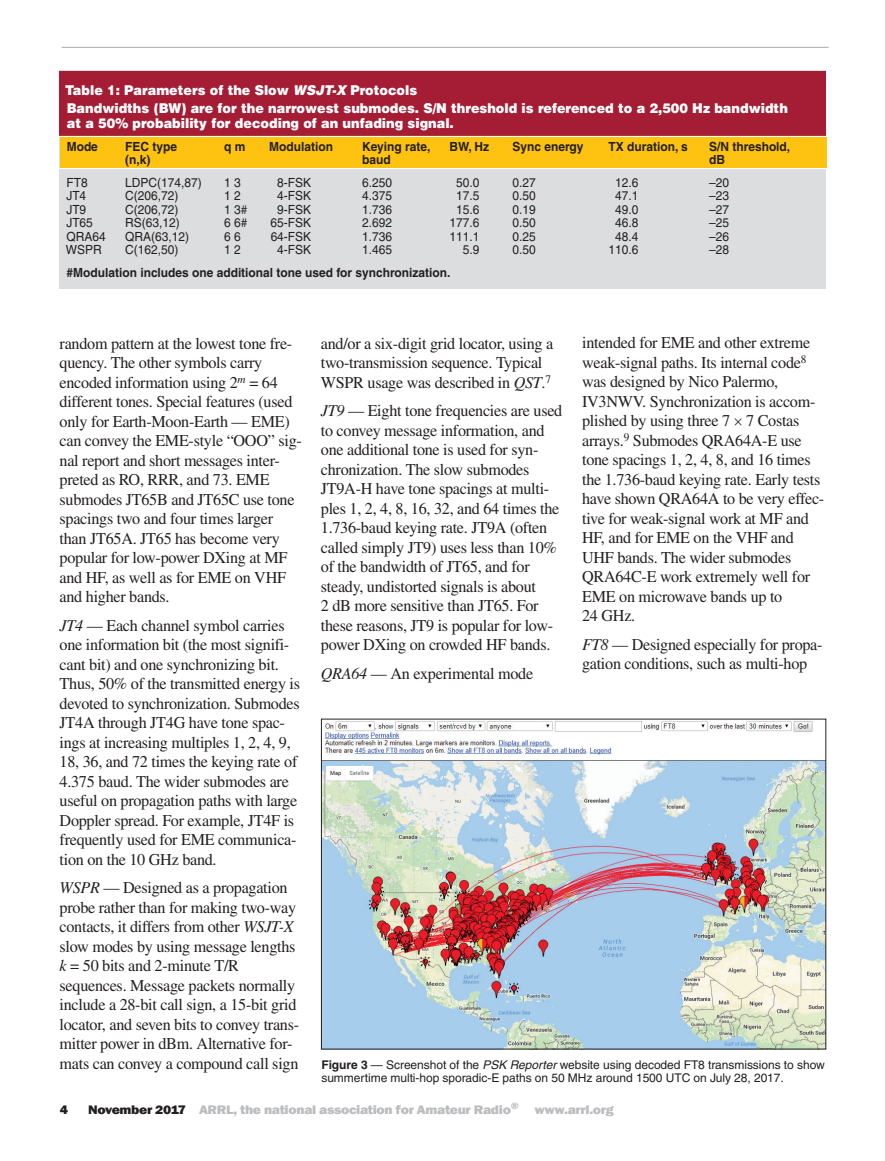
<style>
.page{position:relative;width:885px;height:1161px;background:#fff}
.page>*{position:absolute;margin:0;border:0;box-sizing:border-box;transform-origin:0 0}
.t1{font:16.5px/19.5px "Times";letter-spacing:-.02em;color:#231f20}
.t2{font:900 13.5px/18px "Helvetica";color:#fff;scale:.95 1}
.t3{font:800 12.75px "Franklin Gothic";letter-spacing:-.025em;color:#bcbdc0;scale:1.1 1}
.t4{font:800 12.75px "Franklin Gothic";color:#231f20;scale:1.1 1}
.t5{font:12.6px "Helvetica";color:#231f20;scale:.95 1}
.t6{font:700 12.6px "Helvetica";color:#231f20;scale:.95 1}
.t7{font:12px/12.8px "Helvetica";letter-spacing:-.005em;color:#231f20}
.s1{font-style:italic}
.s2{font-weight:700}
.s3{color:#231f20}
</style>
<div class="page">
<hr style="left:62px;top:47px;width:766px;height:1px;background:#a8a9ad">
<div style="left:60px;top:71px;width:765px;height:218px;background:#dcdddf"></div>
<div style="left:60px;top:71px;width:765px;height:65px;background:#a41d35"></div>
<div style="left:60px;top:137px;width:765px;height:31px;background:#fec210"></div>
<hr style="left:53px;top:136px;width:780px;height:1px;background:#fff">
<hr style="left:53px;top:168px;width:785px;height:1px;background:#fff">
<img style="left:323px;top:721px;width:500px;height:326px">
<p class="t2" style="left:65px;top:81px;width:762px">Table 1: Parameters of the Slow <span class="s1">WSJT-X</span> Protocols<br>Bandwidths (BW) are for the narrowest submodes. S/N threshold is referenced to a 2,500 Hz bandwidth</p>
<p class="t2" style="left:67px;top:114px;width:409px">at a 50% probability for decoding of an unfading signal.</p>
<p class="t6" style="left:67px;top:138px;width:34px">Mode</p>
<p class="t6" style="left:125px;top:138px;width:56px">FEC type</p>
<p class="t6" style="left:224px;top:138px;width:24px">q m</p>
<p class="t6" style="left:269px;top:138px;width:69px">Modulation</p>
<p class="t6" style="left:362px;top:138px;width:73px">Keying rate,</p>
<p class="t6" style="left:449px;top:138px;width:43px">BW, Hz</p>
<p class="t6" style="left:512px;top:138px;width:76px">Sync energy</p>
<p class="t6" style="left:608px;top:138px;width:85px">TX duration, s</p>
<p class="t6" style="left:708px;top:138px;width:87px">S/N threshold,</p>
<p class="t6" style="left:125px;top:152px;width:28px">(n,k)</p>
<p class="t6" style="left:362px;top:152px;width:32px">baud</p>
<p class="t6" style="left:709px;top:152px;width:18px">dB</p>
<p class="t5" style="left:66px;top:175px;width:24px">FT8</p>
<p class="t5" style="left:125px;top:175px;width:82px">LDPC(174,87)</p>
<p class="t5" style="left:224px;top:175px;width:19px">1 3</p>
<p class="t5" style="left:277px;top:175px;width:37px">8-FSK</p>
<p class="t5" style="left:362px;top:175px;width:33px">6.250</p>
<p class="t5" style="left:456px;top:175px;width:26px">50.0</p>
<p class="t5" style="left:512px;top:175px;width:26px">0.27</p>
<p class="t5" style="left:615px;top:175px;width:26px">12.6</p>
<p class="t5" style="left:709px;top:175px;width:23px">–20</p>
<p class="t5" style="left:66px;top:188px;width:23px">JT4</p>
<p class="t5" style="left:125px;top:188px;width:58px">C(206,72)</p>
<p class="t5" style="left:224px;top:188px;width:19px">1 2</p>
<p class="t5" style="left:277px;top:188px;width:37px">4-FSK</p>
<p class="t5" style="left:362px;top:188px;width:33px">4.375</p>
<p class="t5" style="left:456px;top:188px;width:26px">17.5</p>
<p class="t5" style="left:512px;top:188px;width:26px">0.50</p>
<p class="t5" style="left:615px;top:188px;width:26px">47.1</p>
<p class="t5" style="left:709px;top:188px;width:23px">–23</p>
<p class="t5" style="left:66px;top:202px;width:23px">JT9</p>
<p class="t5" style="left:125px;top:202px;width:58px">C(206,72)</p>
<p class="t5" style="left:224px;top:202px;width:26px">1 3#</p>
<p class="t5" style="left:277px;top:202px;width:37px">9-FSK</p>
<p class="t5" style="left:362px;top:202px;width:33px">1.736</p>
<p class="t5" style="left:456px;top:202px;width:26px">15.6</p>
<p class="t5" style="left:512px;top:202px;width:26px">0.19</p>
<p class="t5" style="left:615px;top:202px;width:26px">49.0</p>
<p class="t5" style="left:709px;top:202px;width:23px">–27</p>
<p class="t5" style="left:66px;top:215px;width:30px">JT65</p>
<p class="t5" style="left:125px;top:215px;width:59px">RS(63,12)</p>
<p class="t5" style="left:224px;top:215px;width:26px">6 6#</p>
<p class="t5" style="left:270px;top:215px;width:44px">65-FSK</p>
<p class="t5" style="left:362px;top:215px;width:33px">2.692</p>
<p class="t5" style="left:449px;top:215px;width:33px">177.6</p>
<p class="t5" style="left:512px;top:215px;width:26px">0.50</p>
<p class="t5" style="left:615px;top:215px;width:26px">46.8</p>
<p class="t5" style="left:709px;top:215px;width:23px">–25</p>
<p class="t5" style="left:67px;top:229px;width:43px">QRA64</p>
<p class="t5" style="left:125px;top:229px;width:69px">QRA(63,12)</p>
<p class="t5" style="left:224px;top:229px;width:19px">6 6</p>
<p class="t5" style="left:270px;top:229px;width:44px">64-FSK</p>
<p class="t5" style="left:362px;top:229px;width:33px">1.736</p>
<p class="t5" style="left:449px;top:229px;width:33px">111.1</p>
<p class="t5" style="left:512px;top:229px;width:26px">0.25</p>
<p class="t5" style="left:615px;top:229px;width:26px">48.4</p>
<p class="t5" style="left:709px;top:229px;width:23px">–26</p>
<p class="t5" style="left:66px;top:242px;width:39px">WSPR</p>
<p class="t5" style="left:125px;top:242px;width:58px">C(162,50)</p>
<p class="t5" style="left:224px;top:242px;width:19px">1 2</p>
<p class="t5" style="left:277px;top:242px;width:37px">4-FSK</p>
<p class="t5" style="left:362px;top:242px;width:33px">1.465</p>
<p class="t5" style="left:462px;top:242px;width:19px">5.9</p>
<p class="t5" style="left:512px;top:242px;width:26px">0.50</p>
<p class="t5" style="left:608px;top:242px;width:33px">110.6</p>
<p class="t5" style="left:709px;top:242px;width:23px">–28</p>
<p class="t6" style="left:67px;top:264px;width:405px">#Modulation includes one additional tone used for synchronization.</p>
<p class="t1" style="left:60px;top:333px;width:244px">random pattern at the lowest tone fre&shy;quency. The other symbols carry encoded information using 2<sup>m</sup> = 64 different tones. Special features (used only for Earth-Moon-Earth — EME) can convey the EME-style “OOO” sig&shy;nal report and short messages inter&shy;preted as RO, RRR, and 73. EME submodes JT65B and JT65C use tone spacings two and four times larger than JT65A. JT65 has become very popular for low-power DXing at MF and HF, as well as for EME on VHF and higher bands.</p>
<p class="t1" style="left:60px;top:615px;width:242px"><span class="s1">JT4</span> — Each channel symbol carries one information bit (the most signifi&shy;cant bit) and one synchronizing bit.<br>Thus, 50% of the transmitted energy is devoted to synchronization. Submodes JT4A through JT4G have tone spac&shy;ings at increasing multiples 1, 2, 4, 9, 18, 36, and 72 times the keying rate of 4.375 baud. The wider submodes are useful on propagation paths with large Doppler spread. For example, JT4F is frequently used for EME communica&shy;tion on the 10 GHz band.</p>
<p class="t1" style="left:60px;top:878px;width:241px"><span class="s1">WSPR</span> — Designed as a propagation probe rather than for making two-way contacts, it differs from other <span class="s1">WSJT-X </span>slow modes by using message lengths <span class="s1">k</span> = 50 bits and 2-minute T/R sequences. Message packets normally include a 28-bit call sign, a 15-bit grid locator, and seven bits to convey trans&shy;mitter power in dBm. Alternative for&shy;mats can convey a compound call sign</p>
<p class="t1" style="left:321px;top:333px;width:234px">and/or a six-digit grid locator, using a two-transmission sequence. Typical<br>WSPR usage was described in <span class="s1">QST</span>.<sup>7</sup></p>
<p class="t1" style="left:321px;top:401px;width:243px"><span class="s1">JT9</span> — Eight tone frequencies are used to convey message information, and one additional tone is used for syn&shy;chronization. The slow submodes JT9A-H have tone spacings at multi&shy;ples 1, 2, 4, 8, 16, 32, and 64 times the 1.736-baud keying rate. JT9A (often called simply JT9) uses less than 10% of the bandwidth of JT65, and for steady, undistorted signals is about<br>2 dB more sensitive than JT65. For these reasons, JT9 is popular for low&shy;power DXing on crowded HF bands.</p>
<p class="t1" style="left:321px;top:663px;width:214px"><span class="s1">QRA64</span> — An experimental mode</p>
<p class="t1" style="left:582px;top:333px;width:244px">intended for EME and other extreme weak-signal paths. Its internal code<sup>8 </sup>was designed by Nico Palermo,<br>IV3NWV. Synchronization is accom&shy;plished by using three 7 7 Costas arrays.<sup>9</sup> Submodes QRA64A-E use tone spacings 1, 2, 4, 8, and 16 times the 1.736-baud keying rate. Early tests have shown QRA64A to be very effec&shy;tive for weak-signal work at MF and<br>HF, and for EME on the VHF and<br>UHF bands. The wider submodes<br>QRA64C-E work extremely well for<br>EME on microwave bands up to<br>24 GHz.</p>
<p class="t1" style="left:582px;top:635px;width:242px"><span class="s1">FT8</span> — Designed especially for propa&shy;gation conditions, such as multi-hop</p>
<p class="t7" style="left:321px;top:1059px;width:504px"><span class="s2">Figure 3</span> — Screenshot of the <span class="s1">PSK Reporter</span> website using decoded FT8 transmissions to show summertime multi-hop sporadic-E paths on 50 MHz around 1500 UTC on July 28, 2017.</p>
<p class="t4" style="left:60px;top:1102px;width:9px">4</p>
<p class="t3" style="left:88px;top:1102px;width:479px"><span class="s3">November 2017</span> ARRL, the national association for Amateur Radio<sup>®</sup> www.arrl.org</p>
</div>
